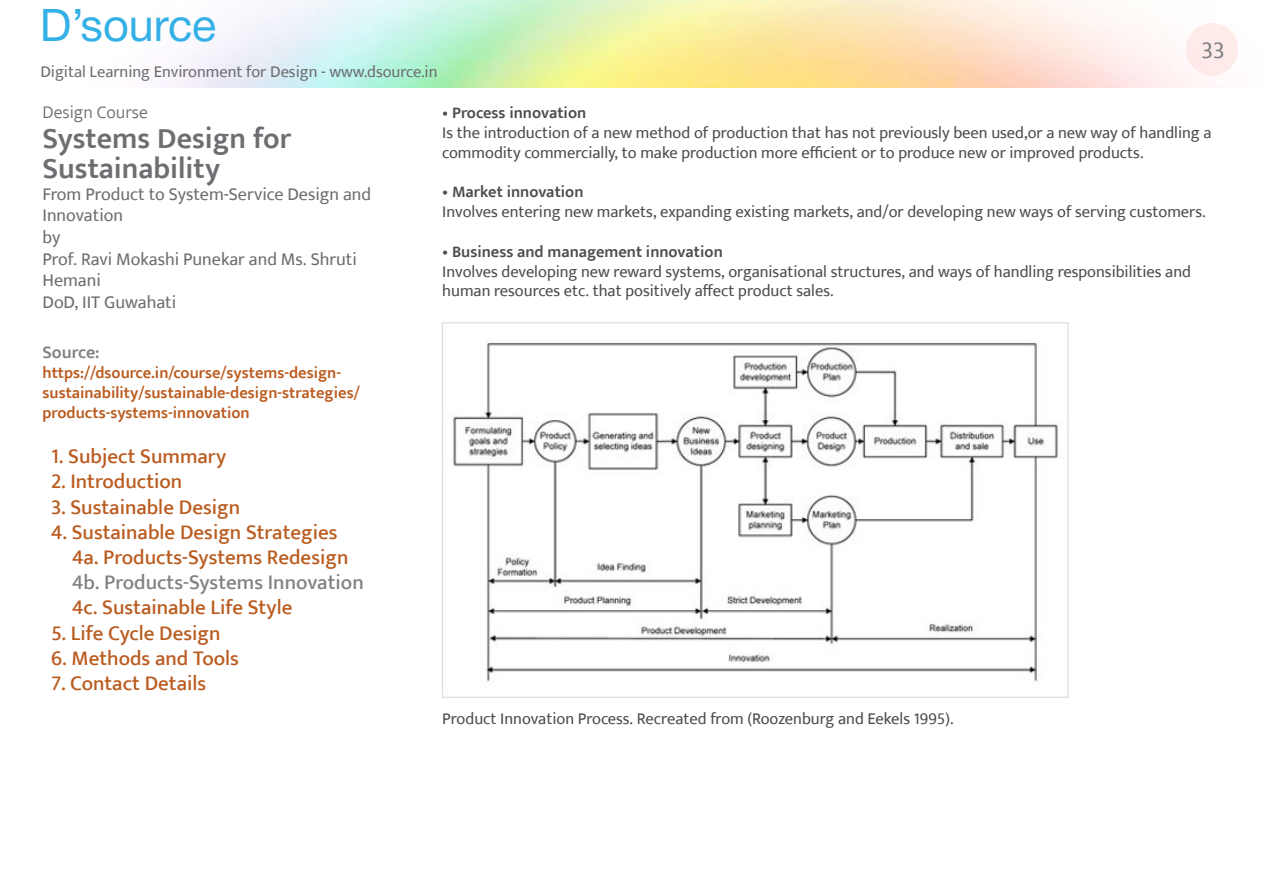
<style>
.page{position:relative;width:1263px;height:893px;background:#fff}
.page>*{position:absolute;margin:0;border:0;box-sizing:border-box;transform-origin:0 0}
.t1{font:45px "Helvetica Neue";color:#33b0e5}
.t2{font:600 30px/30px "Ek Mukta";color:#6d6e71}
.t3{font:24px "Ek Mukta";color:#808285}
.t4{font:500 21px/25.2px "Ek Mukta";color:#ba5c20}
.t5{font:500 21px "Ek Mukta";color:#808285}
.t6{font:18px/21.6px "Ek Mukta";color:#6d6e71}
.t7{font:300 18px "Ek Mukta";color:#6d6e71}
.t8{font:600 18px "Ek Mukta";color:#808285}
.t9{font:16.5px/19.8px "Ek Mukta";color:#4d4d4f}
.t10{font:600 16.5px/19.8px "Ek Mukta";color:#bb5c20}
.t11{font:16.5px "Ek Mukta";color:#6d6e71}
.s1{font-weight:600}
</style>
<div class="page">
<div style="left:1186px;top:23px;width:52px;height:52px;background:#feeaea;border-radius:50%"></div>
<img style="left:451px;top:342px;width:609px;height:340px">
<h1 class="t1" style="left:40px;top:-7px;width:178px">D’source</h1>
<p class="t11" style="left:40px;top:62px;width:399px">Digital Learning Environment for Design - www.dsource.in</p>
<h3 class="t3" style="left:1201px;top:35px;width:25px">33</h3>
<p class="t7" style="left:43px;top:101px;width:107px">Design Course</p>
<h2 class="t2" style="left:43px;top:123px;width:250px">Systems Design for<br>Sustainability</h2>
<p class="t6" style="left:43px;top:183px;width:330px">From Product to System-Service Design and<br>Innovation<br>by<br>Prof. Ravi Mokashi Punekar and Ms. Shruti<br>Hemani<br>DoD, IIT Guwahati</p>
<p class="t8" style="left:43px;top:342px;width:59px">Source:</p>
<p class="t10" style="left:43px;top:363px;width:319px">https://dsource.in/course/systems-design&shy;sustainability/sustainable-design-strategies/ products-systems-innovation</p>
<p class="t4" style="left:51px;top:443px;width:177px">1. Subject Summary</p>
<p class="t4" style="left:51px;top:469px;width:133px">2. Introduction</p>
<p class="t4" style="left:51px;top:494px;width:191px">3. Sustainable Design</p>
<p class="t4" style="left:72px;top:519px;width:278px;text-indent:-21px">4. Sustainable Design Strategies<br>4a. Products-Systems Redesign</p>
<p class="t5" style="left:72px;top:570px;width:293px">4b. Products-Systems Innovation</p>
<p class="t4" style="left:72px;top:595px;width:222px">4c. Sustainable Life Style</p>
<p class="t4" style="left:51px;top:620px;width:171px">5. Life Cycle Design</p>
<p class="t4" style="left:51px;top:645px;width:189px">6. Methods and Tools</p>
<p class="t4" style="left:51px;top:670px;width:157px">7. Contact Details</p>
<p class="t9" style="left:442px;top:103px;width:771px">• <span class="s1">Process innovation<br></span>Is the introduction of a new method of production that has not previously been used,or a new way of handling a commodity commercially, to make production more efficient or to produce new or improved products.</p>
<p class="t9" style="left:442px;top:182px;width:765px">• <span class="s1">Market innovation<br></span>Involves entering new markets, expanding existing markets, and/or developing new ways of serving customers.</p>
<p class="t9" style="left:442px;top:241px;width:750px">• <span class="s1">Business and management innovation<br></span>Involves developing new reward systems, organisational structures, and ways of handling responsibilities and human resources etc. that positively affect product sales.</p>
<p class="t9" style="left:442px;top:708px;width:513px">Product Innovation Process. Recreated from (Roozenburg and Eekels 1995).</p>
</div>
